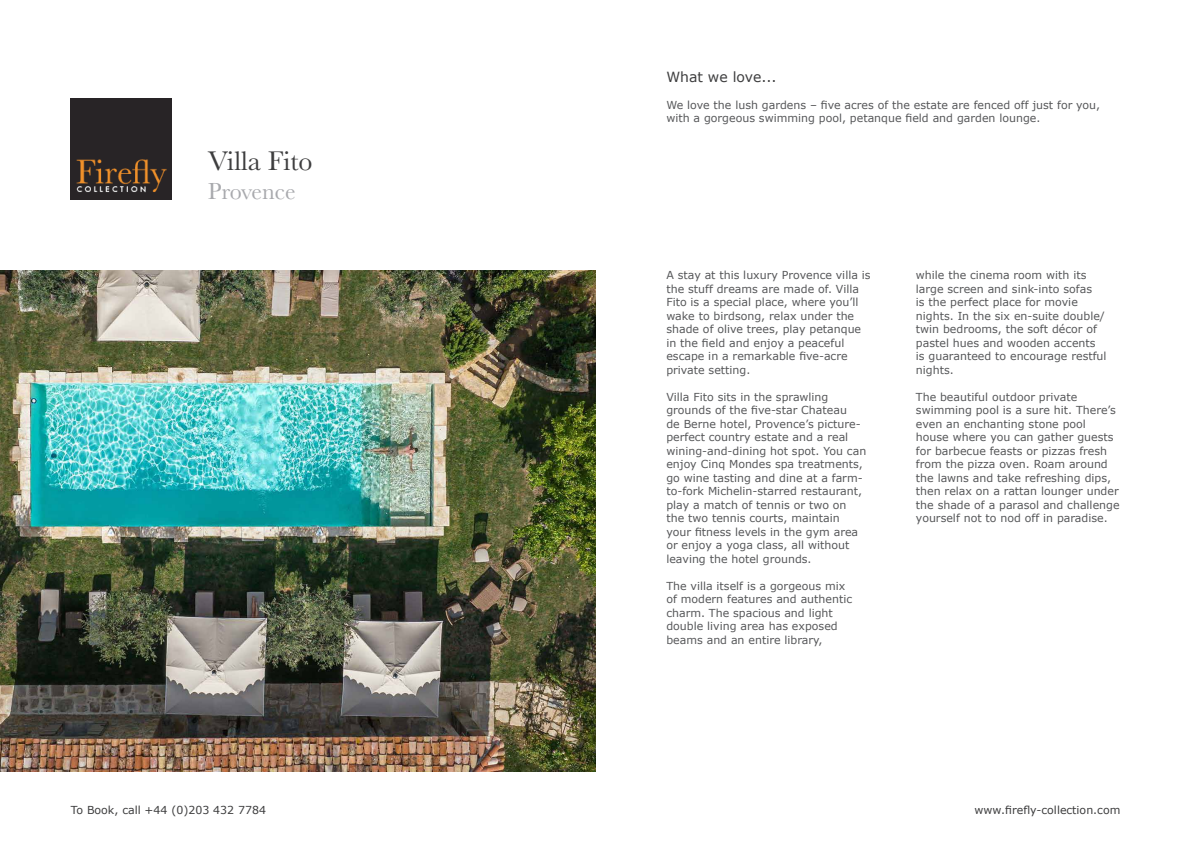
<style>
.page{position:relative;width:1191px;height:842px;background:#fff}
.page>*{position:absolute;margin:0;border:0;box-sizing:border-box;transform-origin:0 0}
.t1{font:28px "Baskerville";color:#3e3e3f}
.t2{font:24px "Baskerville";color:#a8a9ad}
.t3{font:14px "Verdana";color:#3e3e3f}
.t4{font:11px/13.5px "Verdana";color:#57585a}
.t5{font:11px "Verdana";color:#3e3e3f}
</style>
<div class="page">
<img style="left:71px;top:99px;width:101px;height:101px">
<img style="left:0;top:271px;width:595px;height:500px">
<p class="t1" style="left:208px;top:143px;width:106px">Villa Fito</p>
<p class="t2" style="left:208px;top:176px;width:89px">Provence</p>
<p class="t5" style="left:71px;top:802px;width:197px">To Book, call +44 (0)203 432 7784</p>
<p class="t3" style="left:666px;top:68px;width:112px">What we love...</p>
<p class="t4" style="left:666px;top:98px;width:435px">We love the lush gardens – five acres of the estate are fenced off just for you, with a gorgeous swimming pool, petanque field and garden lounge.</p>
<p class="t4" style="left:666px;top:269px;width:206px">A stay at this luxury Provence villa is the stuff dreams are made of. Villa<br>Fito is a special place, where you’ll wake to birdsong, relax under the shade of olive trees, play petanque in the field and enjoy a peaceful escape in a remarkable five-acre private setting.</p>
<p class="t4" style="left:666px;top:390px;width:201px">Villa Fito sits in the sprawling grounds of the five-star Chateau<br>de Berne hotel, Provence’s picture&shy;perfect country estate and a real wining-and-dining hot spot. You can enjoy Cinq Mondes spa treatments, go wine tasting and dine at a farm&shy;to-fork Michelin-starred restaurant, play a match of tennis or two on the two tennis courts, maintain your fitness levels in the gym area or enjoy a yoga class, all without leaving the hotel grounds.</p>
<p class="t4" style="left:666px;top:579px;width:187px">The villa itself is a gorgeous mix of modern features and authentic charm. The spacious and light double living area has exposed beams and an entire library,</p>
<p class="t4" style="left:916px;top:269px;width:192px">while the cinema room with its large screen and sink-into sofas<br>is the perfect place for movie nights. In the six en-suite double/ twin bedrooms, the soft décor of pastel hues and wooden accents is guaranteed to encourage restful nights.</p>
<p class="t4" style="left:916px;top:390px;width:205px">The beautiful outdoor private swimming pool is a sure hit. There’s even an enchanting stone pool house where you can gather guests for barbecue feasts or pizzas fresh from the pizza oven. Roam around the lawns and take refreshing dips, then relax on a rattan lounger under the shade of a parasol and challenge yourself not to nod off in paradise.</p>
<p class="t5" style="left:974px;top:802px;width:147px">www.firefly-collection.com</p>
</div>
